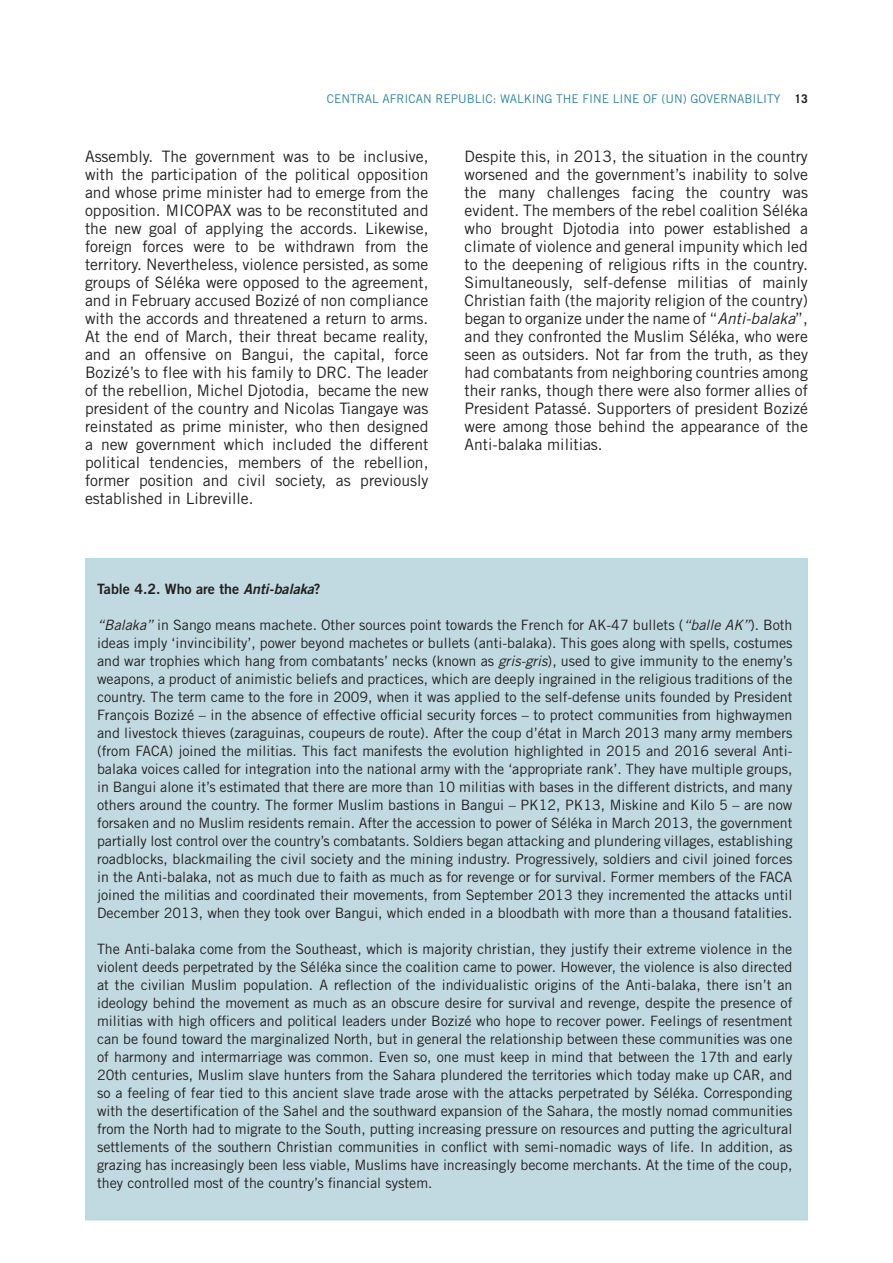
<style>
.page{position:relative;width:893px;height:1263px;background:#fff}
.page>*{position:absolute;margin:0;border:0;box-sizing:border-box;transform-origin:0 0}
.t1{font:15.75px/18px "Trade Gothic LT Std";color:#231f20;text-align:justify}
.t2{font:14.25px/18px "Trade Gothic LT Std";color:#231f20;text-align:justify}
.t3{font:14.25px "Trade Gothic LT Std Bd 2";color:#231f20}
.t4{font:12px "Trade Gothic LT Std";color:#31849b}
.s1{font-weight:700;color:#231f20}
.s2{font-style:italic}
.s3{font-family:"Trade Gothic LT Std Bd 2 Obl"}
</style>
<div class="page">
<div style="left:85px;top:558px;width:723px;height:662px;background:#c1dae1"></div>
<p class="t4" style="left:327px;top:91px;width:482px">CENTRAL AFRICAN REPUBLIC: WALKING THE FINE LINE OF (UN) GOVERNABILITY <span class="s1">13</span></p>
<p class="t1" style="left:85px;top:147px;width:345px">Assembly. The government was to be inclusive, with the participation of the political opposition and whose prime minister had to emerge from the opposition. MICOPAX was to be reconstituted and the new goal of applying the accords. Likewise, foreign forces were to be withdrawn from the territory. Nevertheless, violence persisted, as some groups of Séléka were opposed to the agreement, and in February accused Bozizé of non compliance with the accords and threatened a return to arms.<br>At the end of March, their threat became reality, and an offensive on Bangui, the capital, force Bozizé’s to flee with his family to DRC. The leader of the rebellion, Michel Djotodia, became the new president of the country and Nicolas Tiangaye was reinstated as prime minister, who then designed a new government which included the different political tendencies, members of the rebellion, former position and civil society, as previously established in Libreville.</p>
<p class="t1" style="left:464px;top:147px;width:345px">Despite this, in 2013, the situation in the country worsened and the government’s inability to solve the many challenges facing the country was evident. The members of the rebel coalition Séléka who brought Djotodia into power established a climate of violence and general impunity which led to the deepening of religious rifts in the country.<br>Simultaneously, self-defense militias of mainly Christian faith (the majority religion of the country) began to organize under the name of “<span class="s2">Anti-balaka</span>”, and they confronted the Muslim Séléka, who were seen as outsiders. Not far from the truth, as they had combatants from neighboring countries among their ranks, though there were also former allies of President Patassé. Supporters of president Bozizé were among those behind the appearance of the Anti-balaka militias.</p>
<p class="t3" style="left:97px;top:580px;width:225px">Table 4.2. Who are the <span class="s3">Anti-balaka</span>?</p>
<p class="t2" style="left:97px;top:616px;width:697px"><span class="s2">“Balaka”</span> in Sango means machete. Other sources point towards the French for AK-47 bullets (<span class="s2">“balle AK”</span>). Both ideas imply ‘invincibility’, power beyond machetes or bullets (anti-balaka). This goes along with spells, costumes and war trophies which hang from combatants’ necks (known as <span class="s2">gris-gris</span>), used to give immunity to the enemy’s weapons, a product of animistic beliefs and practices, which are deeply ingrained in the religious traditions of the country. The term came to the fore in 2009, when it was applied to the self-defense units founded by President François Bozizé – in the absence of effective official security forces – to protect communities from highwaymen and livestock thieves (zaraguinas, coupeurs de route). After the coup d’état in March 2013 many army members (from FACA) joined the militias. This fact manifests the evolution highlighted in 2015 and 2016 several Anti&shy;balaka voices called for integration into the national army with the ‘appropriate rank’. They have multiple groups, in Bangui alone it’s estimated that there are more than 10 militias with bases in the different districts, and many others around the country. The former Muslim bastions in Bangui – PK12, PK13, Miskine and Kilo 5 – are now forsaken and no Muslim residents remain. After the accession to power of Séléka in March 2013, the government partially lost control over the country’s combatants. Soldiers began attacking and plundering villages, establishing roadblocks, blackmailing the civil society and the mining industry. Progressively, soldiers and civil joined forces in the Anti-balaka, not as much due to faith as much as for revenge or for survival. Former members of the FACA joined the militias and coordinated their movements, from September 2013 they incremented the attacks until December 2013, when they took over Bangui, which ended in a bloodbath with more than a thousand fatalities.</p>
<p class="t2" style="left:97px;top:940px;width:697px">The Anti-balaka come from the Southeast, which is majority christian, they justify their extreme violence in the violent deeds perpetrated by the Séléka since the coalition came to power. However, the violence is also directed at the civilian Muslim population. A reflection of the individualistic origins of the Anti-balaka, there isn’t an ideology behind the movement as much as an obscure desire for survival and revenge, despite the presence of militias with high officers and political leaders under Bozizé who hope to recover power. Feelings of resentment can be found toward the marginalized North, but in general the relationship between these communities was one of harmony and intermarriage was common. Even so, one must keep in mind that between the 17th and early 20th centuries, Muslim slave hunters from the Sahara plundered the territories which today make up CAR, and so a feeling of fear tied to this ancient slave trade arose with the attacks perpetrated by Séléka. Corresponding with the desertification of the Sahel and the southward expansion of the Sahara, the mostly nomad communities from the North had to migrate to the South, putting increasing pressure on resources and putting the agricultural settlements of the southern Christian communities in conflict with semi-nomadic ways of life. In addition, as grazing has increasingly been less viable, Muslims have increasingly become merchants. At the time of the coup, they controlled most of the country’s financial system.</p>
</div>
